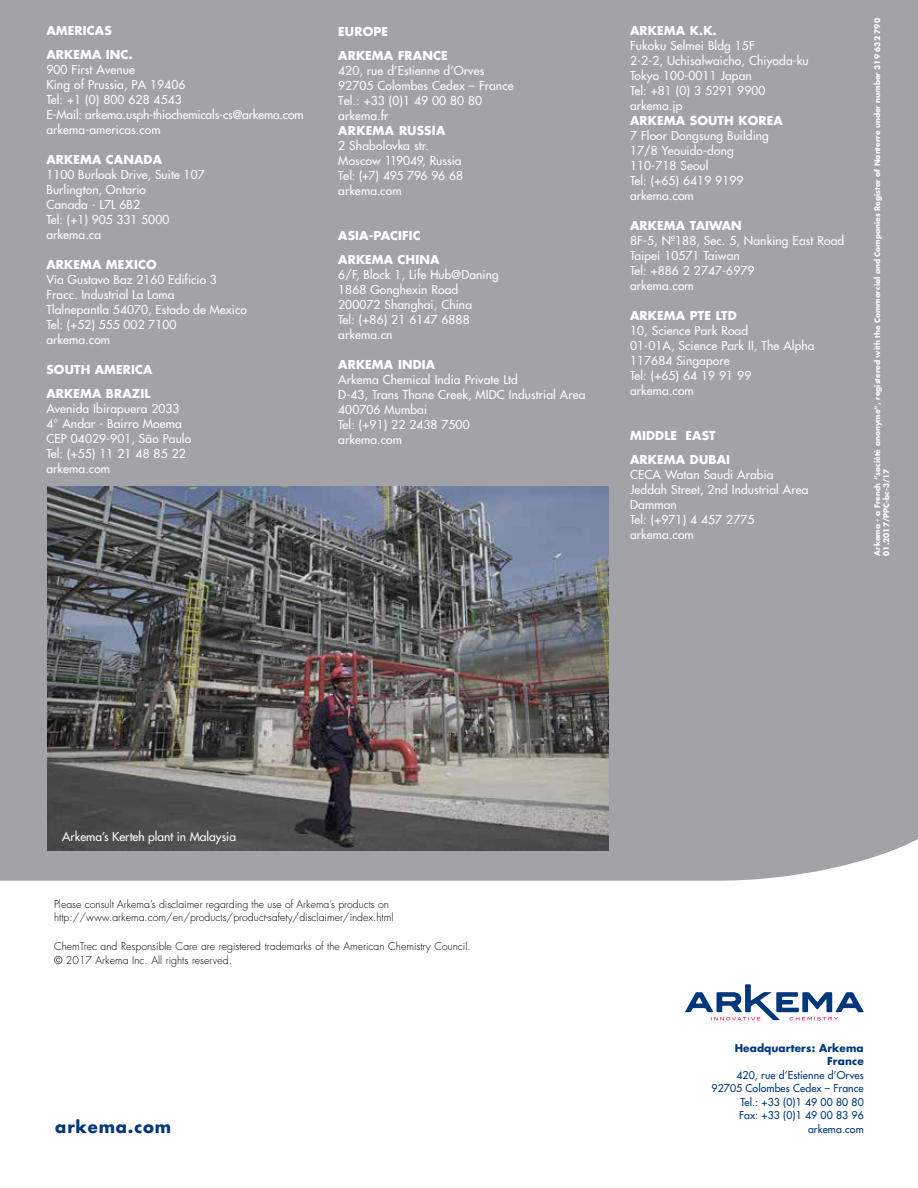
<style>
.page{position:relative;width:918px;height:1188px;background:#fff}
.page>*{position:absolute;margin:0;border:0;box-sizing:border-box;transform-origin:0 0}
.t1{font:700 16.5px "Futura";letter-spacing:.05em;color:#00377b}
.t2{font:12px/15px "Futura";letter-spacing:.01em;color:#fff}
.t3{font:700 12px/24px "Futura";letter-spacing:.01em;color:#fff}
.t4{font:300 10.5px/13.5px "Futura";color:#000}
.t5{font:10.5px/13.5px "Futura";letter-spacing:.01em;color:#00377b;text-align:right}
.t6{font:700 10.5px/13.5px "Futura";letter-spacing:.01em;color:#00377b;text-align:right}
.t7{font:700 7.5px/9px "Futura";color:#fff}
</style>
<div class="page">
<svg style="left:685px;top:984px;width:179px;height:36px"></svg>
<div style="left:0;top:264px;width:918px;height:617px;background:#a1a3a6"></div>
<img style="left:47px;top:486px;width:561px;height:364px">
<div style="left:0;top:0;width:918px;height:264px;background:#a1a3a6"></div>
<p class="t3" style="left:46px;top:19px;width:88px">AMERICAS<br>ARKEMA INC.</p>
<p class="t2" style="left:46px;top:62px;width:259px">900 First Avenue<br>King of Prussia, PA 19406<br>Tel: +1 (0) 800 628 4543<br>E-Mail: arkema.usph-thiochemicals-cs@arkema.com arkema-americas.com</p>
<p class="t3" style="left:46px;top:148px;width:117px">ARKEMA CANADA</p>
<p class="t2" style="left:46px;top:167px;width:160px">1100 Burloak Drive, Suite 107<br>Burlington, Ontario<br>Canada - L7L 6B2<br>Tel: (+1) 905 331 5000 arkema.ca</p>
<p class="t3" style="left:46px;top:253px;width:112px">ARKEMA MEXICO</p>
<p class="t2" style="left:46px;top:272px;width:202px">Via Gustavo Baz 2160 Edificio 3<br>Fracc. Industrial La Loma<br>Tlalnepantla 54070, Estado de Mexico<br>Tel: (+52) 555 002 7100<br>arkema.com</p>
<p class="t3" style="left:46px;top:358px;width:108px">SOUTH AMERICA<br>ARKEMA BRAZIL</p>
<p class="t2" style="left:46px;top:401px;width:146px">Avenida Ibirapuera 2033<br>4° Andar - Bairro Moema<br>CEP 04029-901, São Paulo<br>Tel: (+55) 11 21 48 85 22 arkema.com</p>
<p class="t3" style="left:338px;top:19px;width:111px">EUROPE<br>ARKEMA FRANCE</p>
<p class="t2" style="left:338px;top:63px;width:177px">420, rue d’Estienne d’Orves<br>92705 Colombes Cedex – France<br>Tel.: +33 (0)1 49 00 80 80 arkema.fr</p>
<p class="t3" style="left:338px;top:118px;width:109px">ARKEMA RUSSIA</p>
<p class="t2" style="left:338px;top:138px;width:126px">2 Shabolovka str.<br>Moscow 119049, Russia<br>Tel: (+7) 495 796 96 68 arkema.com</p>
<p class="t3" style="left:338px;top:223px;width:103px">ASIA-PACIFIC<br>ARKEMA CHINA</p>
<p class="t2" style="left:338px;top:267px;width:162px">6/F, Block 1, Life Hub@Daning<br>1868 Gonghexin Road<br>200072 Shanghai, China<br>Tel: (+86) 21 6147 6888 arkema.cn</p>
<p class="t3" style="left:338px;top:352px;width:98px">ARKEMA INDIA</p>
<p class="t2" style="left:338px;top:372px;width:249px">Arkema Chemical India Private Ltd<br>D-43, Trans Thane Creek, MIDC Industrial Area<br>400706 Mumbai<br>Tel: (+91) 22 2438 7500<br>arkema.com</p>
<p class="t3" style="left:630px;top:19px;width:88px">ARKEMA K.K.</p>
<p class="t2" style="left:630px;top:38px;width:180px">Fukoku Selmei Bldg 15F<br>2-2-2, Uchisalwaicho, Chiyoda-ku<br>Tokyo 100-0011 Japan<br>Tel: +81 (0) 3 5291 9900 arkema.jp</p>
<p class="t3" style="left:630px;top:109px;width:154px">ARKEMA SOUTH KOREA</p>
<p class="t2" style="left:630px;top:128px;width:140px">7 Floor Dongsung Building<br>17/8 Yeouido-dong<br>110-718 Seoul<br>Tel: (+65) 6419 9199 arkema.com</p>
<p class="t3" style="left:630px;top:214px;width:113px">ARKEMA TAIWAN</p>
<p class="t2" style="left:630px;top:233px;width:216px">8F-5, Nº188, Sec. 5, Nanking East Road<br>Taipei 10571 Taiwan<br>Tel: +886 2 2747-6979<br>arkema.com</p>
<p class="t3" style="left:630px;top:304px;width:108px">ARKEMA PTE LTD</p>
<p class="t2" style="left:630px;top:323px;width:186px">10, Science Park Road<br>01-01A, Science Park II, The Alpha<br>117684 Singapore<br>Tel: (+65) 64 19 91 99 arkema.com</p>
<p class="t3" style="left:630px;top:424px;width:101px">MIDDLE EAST<br>ARKEMA DUBAI</p>
<p class="t2" style="left:630px;top:467px;width:180px">CECA Watan Saudi Arabia<br>Jeddah Street, 2nd Industrial Area<br>Damman<br>Tel: (+971) 4 457 2775 arkema.com</p>
<p class="t7" style="left:873px;top:556px;width:539px;rotate:-90deg">Arkema - a French “société anonyme“, registered with the Commercial and Companies Register of Nanterre under number 319 632 790<br>01.2017/PPC-bc-3/17</p>
<p class="t2" style="left:62px;top:829px;width:175px">Arkema’s Kerteh plant in Malaysia</p>
<p class="t4" style="left:54px;top:897px;width:341px">Please consult Arkema’s disclaimer regarding the use of Arkema’s products on http://www.arkema.com/en/products/product-safety/disclaimer/index.html</p>
<p class="t4" style="left:54px;top:940px;width:418px">ChemTrec and Responsible Care are registered trademarks of the American Chemistry Council. © 2017 Arkema Inc. All rights reserved.</p>
<h1 class="t1" style="left:55px;top:1115px;width:118px">arkema.com</h1>
<p class="t6" style="left:735px;top:1041px;width:131px">Headquarters: Arkema<br>France</p>
<p class="t5" style="left:712px;top:1068px;width:154px">420, rue d’Estienne d’Orves<br>92705 Colombes Cedex – France<br>Tel.: +33 (0)1 49 00 80 80<br>Fax: +33 (0)1 49 00 83 96 arkema.com</p>
</div>
